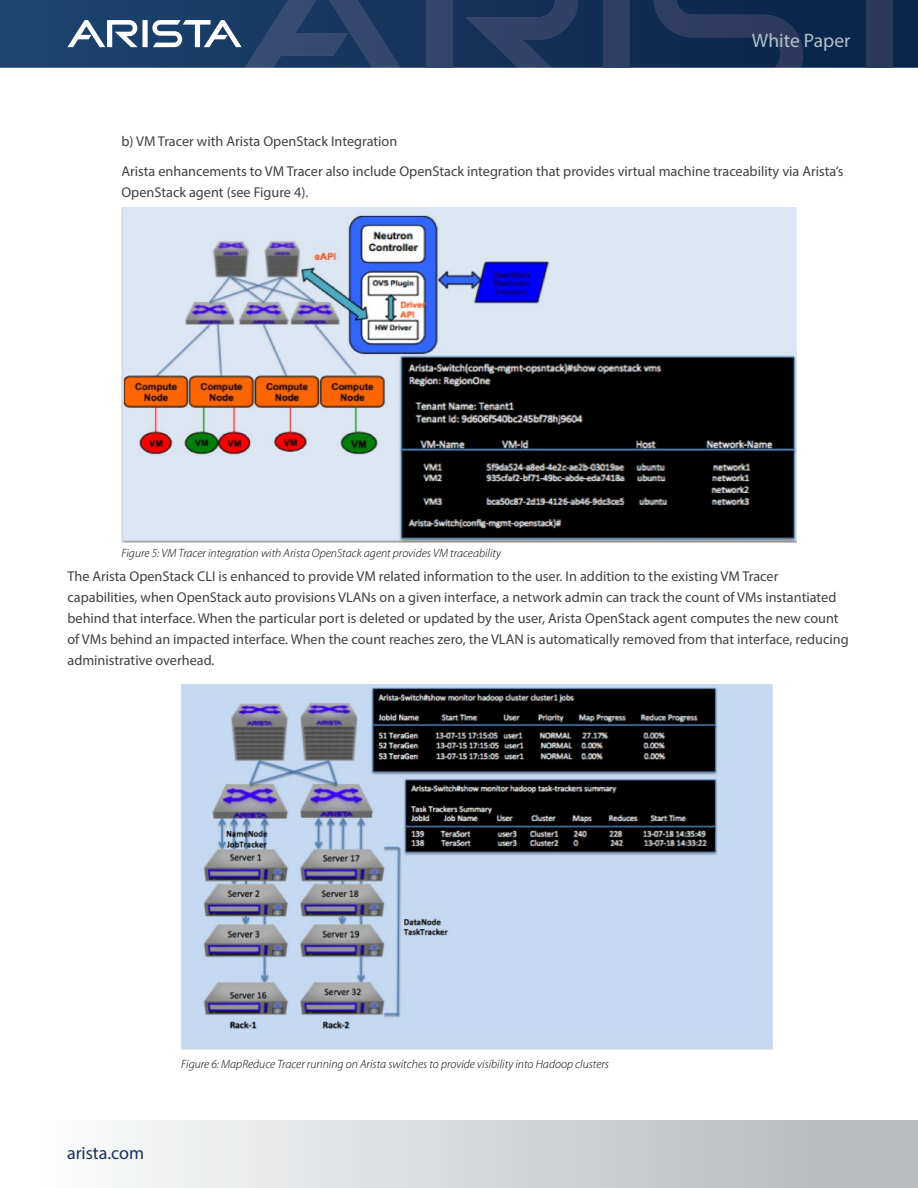
<style>
.page{position:relative;width:918px;height:1188px;background:#fff}
.page>*{position:absolute;margin:0;border:0;box-sizing:border-box;transform-origin:0 0}
.t1{font:19.5px "Myriad Pro";color:#b1c0c9}
.t2{font:18px "Myriad Pro";color:#16325c}
.t3{font:14.25px/21px "Myriad Pro";color:#414042}
.t4{font:italic 300 12px "Myriad Pro";color:#000}
</style>
<div class="page">
<svg style="left:0;top:0;width:918px;height:68px;background:#13325a"></svg>
<div style="left:426px;top:0;width:26px;height:68px;background:#34446a"></div>
<svg style="left:465px;top:0;width:113px;height:68px;background:#22385f"></svg>
<svg style="left:67px;top:0;width:333px;height:68px;background:#334f75"></svg>
<div style="left:604px;top:0;width:26px;height:68px;background:#2f3f63"></div>
<svg style="left:654px;top:0;width:149px;height:68px;background:#1a3156"></svg>
<div style="left:867px;top:0;width:26px;height:68px;background:#2a385a"></div>
<div style="left:0;top:1120px;width:918px;height:68px;background:linear-gradient(to right,#fff,#b3b5b7)"></div>
<img style="left:122px;top:208px;width:674px;height:334px">
<img style="left:181px;top:685px;width:592px;height:365px">
<h1 class="t1" style="left:752px;top:29px;width:100px">White Paper</h1>
<p class="t3" style="left:121px;top:126px;width:724px;line-height:30.3px">b) VM Tracer with Arista OpenStack Integration<br>Arista enhancements to VM Tracer also include OpenStack integration that provides virtual machine traceability via Arista’s</p>
<p class="t3" style="left:121px;top:181px;width:188px">OpenStack agent (see Figure 4).</p>
<p class="t4" style="left:122px;top:547px;width:381px">Figure 5: VM Tracer integration with Arista OpenStack agent provides VM traceability</p>
<p class="t3" style="left:68px;top:566px;width:783px">The Arista OpenStack CLI is enhanced to provide VM related information to the user. In addition to the existing VM Tracer capabilities, when OpenStack auto provisions VLANs on a given interface, a network admin can track the count of VMs instantiated behind that interface. When the particular port is deleted or updated by the user, Arista OpenStack agent computes the new count of VMs behind an impacted interface. When the count reaches zero, the VLAN is automatically removed from that interface, reducing administrative overhead.</p>
<p class="t2" style="left:67px;top:1142px;width:79px">arista.com</p>
<p class="t4" style="left:181px;top:1058px;width:429px">Figure 6: MapReduce Tracer running on Arista switches to provide visibility into Hadoop clusters</p>
</div>
